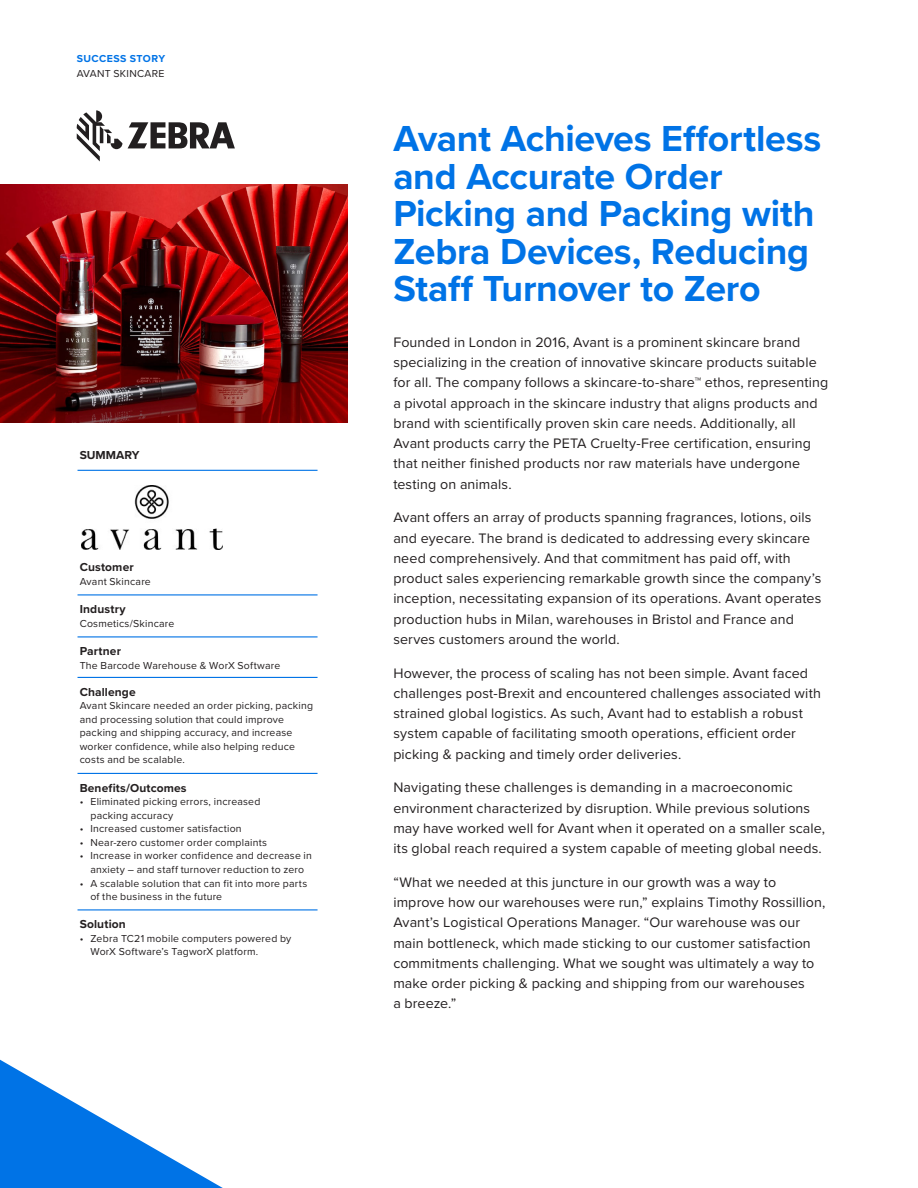
<style>
.page{position:relative;width:918px;height:1188px;background:#fff}
.page>*{position:absolute;margin:0;border:0;box-sizing:border-box;transform-origin:0 0}
.t1{font:700 37.5px/37.5px "Proxima Nova";letter-spacing:-.01em;color:#0073e6}
.t2{font:14.25px/20.2px "Proxima Nova";letter-spacing:.01em;color:#231f20}
.t3{font:700 12px "Proxima Nova";letter-spacing:.01em;color:#231f20}
.t4{font:10.5px/13.5px "Proxima Nova";letter-spacing:.02em;color:#231f20}
.t5{font:700 10.5px "Proxima Nova";letter-spacing:.045em;color:#0073e6}
</style>
<div class="page">
<svg style="left:77px;top:110px;width:45px;height:51px"></svg>
<svg style="left:128px;top:122px;width:107px;height:26px"></svg>
<hr style="left:78px;top:470px;width:240px;height:1px;background:#0073e6">
<img style="left:81px;top:485px;width:141px;height:64px">
<svg style="left:0;top:1060px;width:223px;height:128px"></svg>
<hr style="left:78px;top:594px;width:240px;height:1px;background:#0073e6">
<hr style="left:78px;top:636px;width:240px;height:1px;background:#0073e6">
<hr style="left:78px;top:677px;width:240px;height:1px;background:#0073e6">
<hr style="left:78px;top:773px;width:240px;height:1px;background:#0073e6">
<hr style="left:78px;top:909px;width:240px;height:1px;background:#0073e6">
<img style="left:0;top:184px;width:347px;height:239px">
<p class="t5" style="left:77px;top:51px;width:90px">SUCCESS STORY</p>
<p class="t4" style="left:77px;top:66px;width:89px">AVANT SKINCARE</p>
<p class="t3" style="left:80px;top:446px;width:61px">SUMMARY</p>
<p class="t3" style="left:80px;top:559px;width:56px">Customer</p>
<p class="t4" style="left:80px;top:574px;width:73px">Avant Skincare</p>
<p class="t3" style="left:80px;top:601px;width:48px">Industry</p>
<p class="t4" style="left:80px;top:616px;width:96px">Cosmetics/Skincare</p>
<p class="t3" style="left:80px;top:643px;width:43px">Partner</p>
<p class="t4" style="left:80px;top:658px;width:202px">The Barcode Warehouse &amp; WorX Software</p>
<p class="t3" style="left:80px;top:683px;width:58px">Challenge</p>
<p class="t4" style="left:80px;top:699px;width:235px">Avant Skincare needed an order picking, packing and processing solution that could improve packing and shipping accuracy, and increase worker confidence, while also helping reduce costs and be scalable.</p>
<p class="t3" style="left:80px;top:779px;width:109px">Benefits/Outcomes</p>
<p class="t4" style="left:90px;top:795px;width:171px;text-indent:-11px">• Eliminated picking errors, increased packing accuracy</p>
<p class="t4" style="left:80px;top:822px;width:164px">• Increased customer satisfaction</p>
<p class="t4" style="left:80px;top:835px;width:189px">• Near-zero customer order complaints</p>
<p class="t4" style="left:80px;top:849px;width:234px;text-align:center">• Increase in worker confidence and decrease in anxiety – and staff turnover reduction to zero</p>
<p class="t4" style="left:90px;top:876px;width:218px;text-indent:-11px">• A scalable solution that can fit into more parts of the business in the future</p>
<p class="t3" style="left:80px;top:916px;width:48px">Solution</p>
<p class="t4" style="left:90px;top:931px;width:202px;text-indent:-11px">• Zebra TC21 mobile computers powered by<br>WorX Software’s TagworX platform.</p>
<h1 class="t1" style="left:393px;top:119px;width:429px">Avant Achieves Effortless and Accurate Order<br>Picking and Packing with<br>Zebra Devices, Reducing<br>Staff Turnover to Zero</h1>
<p class="t2" style="left:393px;top:331px;width:437px">Founded in London in 2016, Avant is a prominent skincare brand specializing in the creation of innovative skincare products suitable for all. The company follows a skincare-to-share™ ethos, representing a pivotal approach in the skincare industry that aligns products and brand with scientifically proven skin care needs. Additionally, all Avant products carry the PETA Cruelty-Free certification, ensuring that neither finished products nor raw materials have undergone testing on animals.</p>
<p class="t2" style="left:393px;top:507px;width:430px">Avant offers an array of products spanning fragrances, lotions, oils and eyecare. The brand is dedicated to addressing every skincare need comprehensively. And that commitment has paid off, with product sales experiencing remarkable growth since the company’s inception, necessitating expansion of its operations. Avant operates production hubs in Milan, warehouses in Bristol and France and serves customers around the world.</p>
<p class="t2" style="left:393px;top:662px;width:429px">However, the process of scaling has not been simple. Avant faced challenges post-Brexit and encountered challenges associated with strained global logistics. As such, Avant had to establish a robust system capable of facilitating smooth operations, efficient order picking &amp; packing and timely order deliveries.</p>
<p class="t2" style="left:393px;top:777px;width:433px">Navigating these challenges is demanding in a macroeconomic environment characterized by disruption. While previous solutions may have worked well for Avant when it operated on a smaller scale, its global reach required a system capable of meeting global needs.</p>
<p class="t2" style="left:393px;top:871px;width:433px">“What we needed at this juncture in our growth was a way to improve how our warehouses were run,” explains Timothy Rossillion, Avant’s Logistical Operations Manager. “Our warehouse was our main bottleneck, which made sticking to our customer satisfaction commitments challenging. What we sought was ultimately a way to make order picking &amp; packing and shipping from our warehouses<br>a breeze.”</p>
</div>
